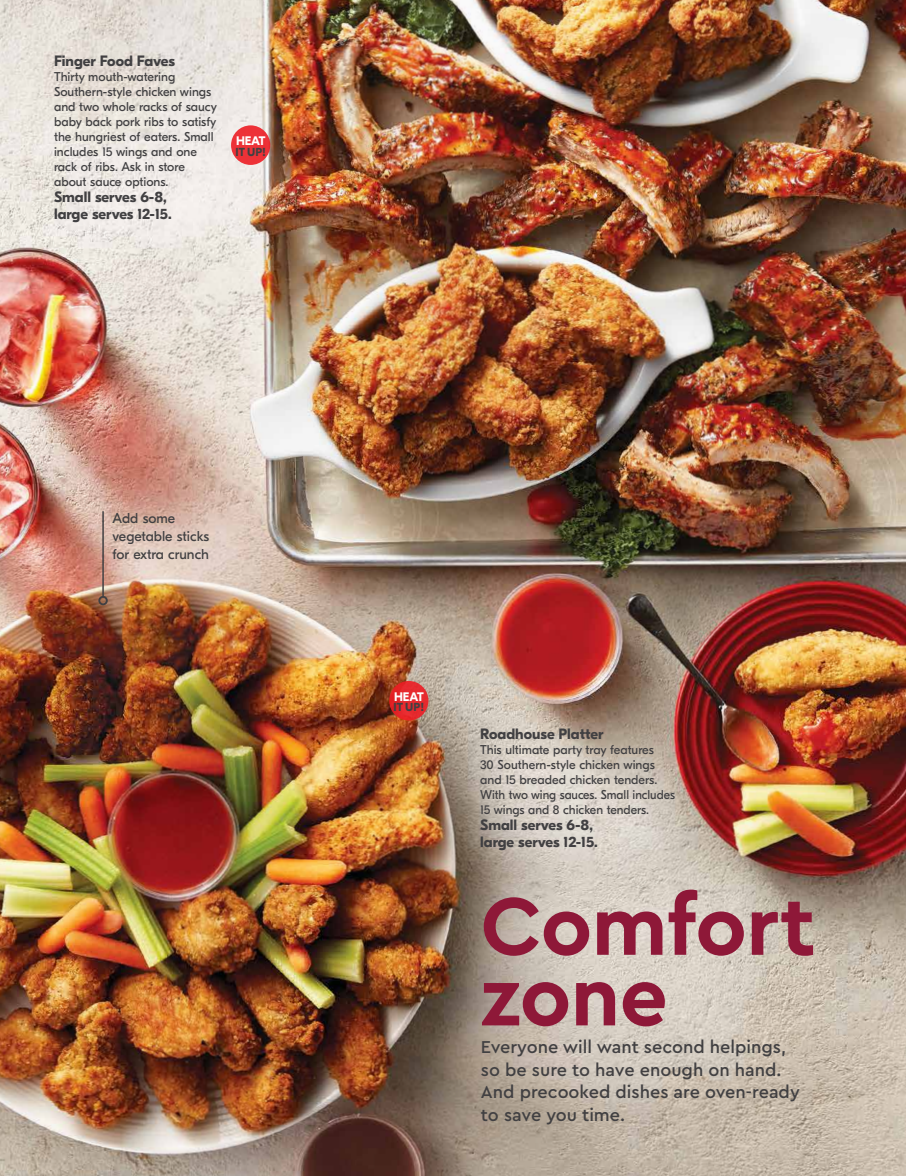
<style>
.page{position:relative;width:906px;height:1176px;background:#fff}
.page>*{position:absolute;margin:0;border:0;box-sizing:border-box;transform-origin:0 0}
.t1{font:700 85.5px/70.5px "Cera Pro";letter-spacing:-.01em;color:#8e1838}
.t2{font:500 18px/22.5px "Cera Pro";color:#414042}
.t3{font:700 15px/16.5px "GT Eesti Pro Display";color:#414042}
.t4{font:14.25px/18px "GT Eesti Display";color:#414042}
.t5{font:12.75px/15px "GT Eesti Display";color:#414042}
.t6{font:700 12.3px "GT Eesti Pro Display";letter-spacing:-.03em;color:#fff}
.t7{font:700 11.7px "GT Eesti Pro Display";letter-spacing:.01em;color:#414042}
</style>
<div class="page">
<img style="left:0;top:0;width:905px;height:1175px">
<svg style="left:389px;top:680px;width:39px;height:40px"></svg>
<div style="left:231px;top:125px;width:39px;height:40px;background:#ed3238;border-radius:50%"></div>
<hr style="left:102px;top:511px;width:2px;height:85px;background:#414042">
<div style="left:98px;top:595px;width:10px;height:10px;border:2px solid #414042;border-radius:50%"></div>
<p class="t3" style="left:54px;top:53px;width:122px">Finger Food Faves</p>
<p class="t5" style="left:54px;top:69px;width:164px">Thirty mouth-watering<br>Southern-style chicken wings and two whole racks of saucy baby back pork ribs to satisfy the hungriest of eaters. Small includes 15 wings and one rack of ribs. Ask in store about sauce options.</p>
<p class="t3" style="left:54px;top:189px;width:119px">Small serves 6-8, large serves 12-15.</p>
<p class="t6" style="left:236px;top:134px;width:31px">HEAT</p>
<p class="t7" style="left:235px;top:145px;width:32px">IT UP!</p>
<p class="t4" style="left:112px;top:509px;width:98px">Add some vegetable sticks for extra crunch</p>
<p class="t6" style="left:394px;top:689px;width:31px">HEAT</p>
<p class="t7" style="left:393px;top:700px;width:32px">IT UP!</p>
<p class="t3" style="left:480px;top:725px;width:125px">Roadhouse Platter</p>
<p class="t5" style="left:480px;top:742px;width:196px">This ultimate party tray features<br>30 Southern-style chicken wings and 15 breaded chicken tenders.<br>With two wing sauces. Small includes 15 wings and 8 chicken tenders.</p>
<p class="t3" style="left:480px;top:816px;width:119px">Small serves 6-8, large serves 12-15.</p>
<h1 class="t1" style="left:480px;top:887px;width:336px">Comfort zone</h1>
<h2 class="t2" style="left:480px;top:1034px;width:320px">Everyone will want second helpings, so be sure to have enough on hand.<br>And precooked dishes are oven-ready to save you time.</h2>
</div>
